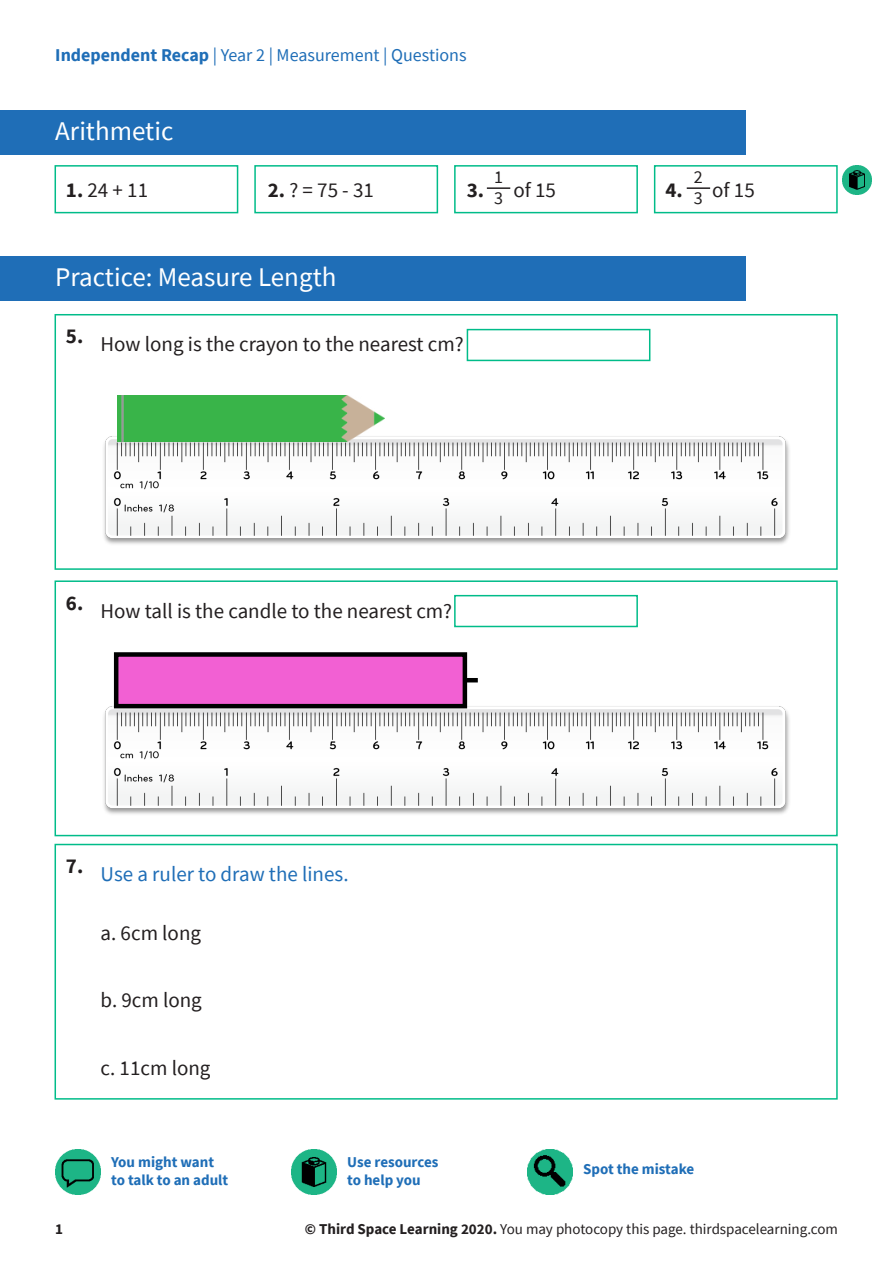
<style>
.page{position:relative;width:893px;height:1263px;background:#fff}
.page>*{position:absolute;margin:0;border:0;box-sizing:border-box;transform-origin:0 0}
.t1{font:27px "Source Sans Pro";color:#fff}
.t2{font:21px "Source Sans Pro";color:#231f20}
.t3{font:21px "Source Sans Pro";color:#1f6eb7}
.t4{font:700 21px "Source Sans Pro";color:#231f20}
.t5{font:18px "Source Sans Pro";color:#1f6eb7}
.t6{font:18px/21.6px "Source Sans Pro";color:#231f20}
.t7{font:15px "Source Sans Pro";color:#231f20}
.t8{font:700 15px "Source Sans Pro";color:#1f6eb7}
.t9{font:700 15px "Source Sans Pro";color:#231f20}
.s1{font-weight:700}
</style>
<div class="page">
<div style="left:654px;top:165px;width:184px;height:48px;border:2px solid #00bc89"></div>
<div style="left:454px;top:165px;width:184px;height:48px;border:2px solid #00bc89"></div>
<div style="left:254px;top:165px;width:184px;height:48px;border:2px solid #00bc89"></div>
<div style="left:55px;top:165px;width:183px;height:48px;border:2px solid #00bc89"></div>
<div style="left:55px;top:314px;width:783px;height:256px;border:2px solid #00bc89"></div>
<div style="left:55px;top:580px;width:783px;height:256px;border:2px solid #00bc89"></div>
<div style="left:55px;top:844px;width:783px;height:255px;border:2px solid #00bc89"></div>
<div style="left:0;top:110px;width:746px;height:44px;background:#1f6eb7"></div>
<div style="left:0;top:256px;width:746px;height:44px;background:#1f6eb7"></div>
<img style="left:55px;top:1149px;width:46px;height:46px">
<img style="left:291px;top:1149px;width:46px;height:46px">
<img style="left:527px;top:1149px;width:46px;height:46px">
<img style="left:843px;top:165px;width:29px;height:29px">
<hr style="left:487px;top:187px;width:23px;height:2px;background:#231f20">
<hr style="left:687px;top:187px;width:23px;height:2px;background:#231f20">
<img style="left:104px;top:426px;width:686px;height:118px">
<img style="left:118px;top:395px;width:266px;height:47px">
<div style="left:467px;top:329px;width:183px;height:32px;border:2px solid #00bc89"></div>
<img style="left:104px;top:696px;width:686px;height:118px">
<div style="left:116px;top:654px;width:349px;height:52px;background:#f260d3"></div>
<div style="left:114px;top:652px;width:353px;height:56px;border:4px solid #000"></div>
<hr style="left:465px;top:678px;width:13px;height:4px;background:#000">
<div style="left:454px;top:595px;width:184px;height:32px;border:2px solid #00bc89"></div>
<p class="t5" style="left:55px;top:44px;width:413px"><span class="s1">Independent Recap</span> | Year 2 | Measurement | Questions</p>
<p class="t1" style="left:55px;top:114px;width:120px">Arithmetic</p>
<h2 class="t2" style="left:66px;top:177px;width:84px"><span class="s1">1.</span> 24 + 11</h2>
<h2 class="t6" style="left:494px;top:166px;width:10px">1<br>3</h2>
<h2 class="t6" style="left:694px;top:166px;width:10px">2<br>3</h2>
<h2 class="t2" style="left:268px;top:177px;width:108px"><span class="s1">2.</span> ? = 75 - 31</h2>
<h2 class="t2" style="left:467px;top:177px;width:91px"><span class="s1">3.</span> of 15</h2>
<h2 class="t2" style="left:665px;top:177px;width:91px"><span class="s1">4.</span> of 15</h2>
<p class="t1" style="left:55px;top:260px;width:283px">Practice: Measure Length</p>
<h2 class="t4" style="left:66px;top:322px;width:19px">5.</h2>
<h2 class="t2" style="left:101px;top:331px;width:364px">How long is the crayon to the nearest cm?</h2>
<h2 class="t4" style="left:66px;top:589px;width:19px">6.</h2>
<h2 class="t2" style="left:101px;top:597px;width:353px">How tall is the candle to the nearest cm?</h2>
<h2 class="t4" style="left:66px;top:852px;width:19px">7.</h2>
<h2 class="t3" style="left:101px;top:861px;width:249px">Use a ruler to draw the lines.</h2>
<h2 class="t2" style="left:101px;top:919px;width:102px">a. 6cm long</h2>
<h2 class="t2" style="left:101px;top:987px;width:103px">b. 9cm long</h2>
<h2 class="t2" style="left:101px;top:1054px;width:111px">c. 11cm long</h2>
<p class="t8" style="left:111px;top:1151px;width:104px">You might want</p>
<p class="t8" style="left:111px;top:1169px;width:118px">to talk to an adult</p>
<p class="t8" style="left:347px;top:1151px;width:93px">Use resources</p>
<p class="t8" style="left:347px;top:1169px;width:75px">to help you</p>
<p class="t8" style="left:583px;top:1159px;width:112px">Spot the mistake</p>
<p class="t9" style="left:55px;top:1219px;width:9px">1</p>
<p class="t7" style="left:305px;top:1219px;width:535px"><span class="s1">© Third Space Learning 2020.</span> You may photocopy this page. thirdspacelearning.com</p>
</div>
